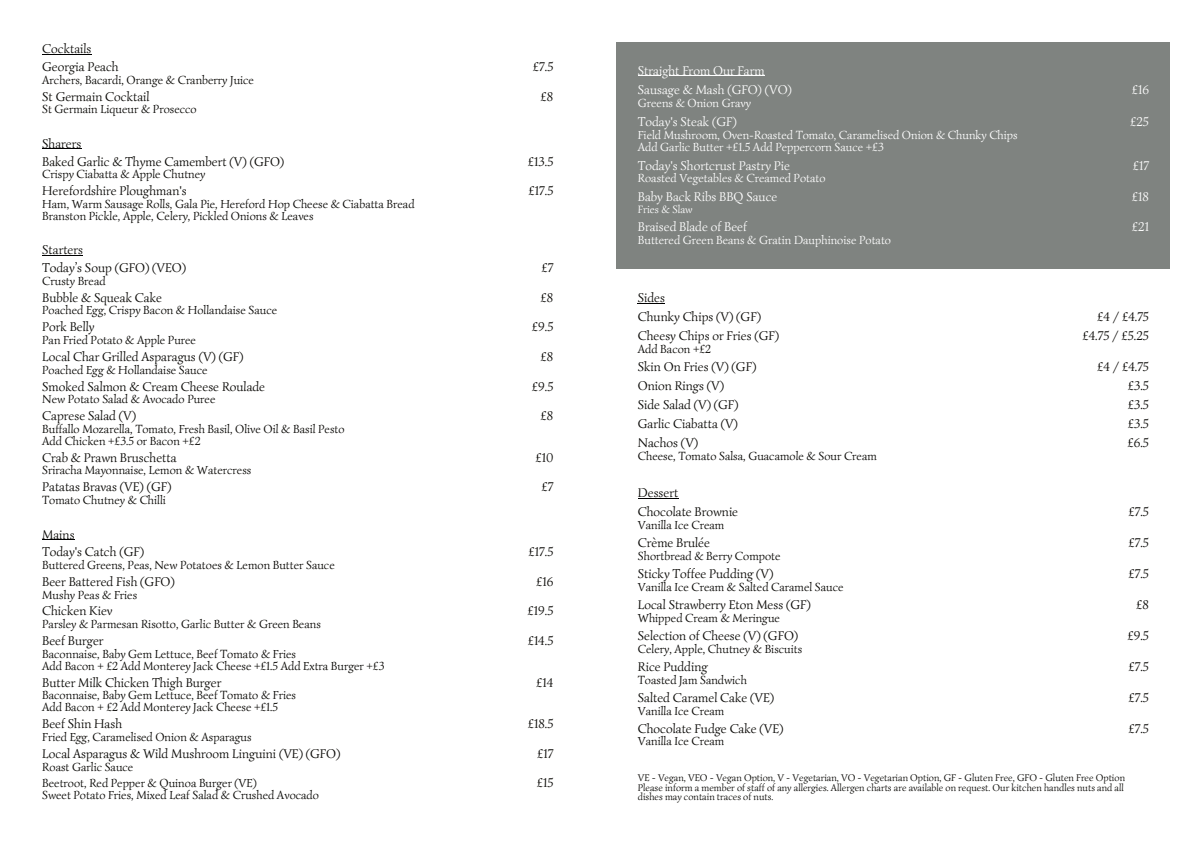
<style>
.page{position:relative;width:1191px;height:845px;background:#fff}
.page>*{position:absolute;margin:0;border:0;box-sizing:border-box;transform-origin:0 0}
.t1{font:13px "Simonetta";color:#080704}
.t2{font:13px "Simonetta";color:#fff}
.t3{font:12px/12px "Simonetta";color:#080704}
.t4{font:12px/12px "Simonetta";color:#fff}
.t5{font:11px "Simonetta";color:#fff}
.t6{font:10px/9.8px "Simonetta";color:#080704}
</style>
<div class="page">
<hr style="left:42px;top:54px;width:49px;height:1px;background:#000">
<hr style="left:42px;top:149px;width:39px;height:1px;background:#000">
<hr style="left:42px;top:255px;width:41px;height:1px;background:#000">
<div style="left:617px;top:42px;width:553px;height:227px;background:#7f8380"></div>
<hr style="left:638px;top:75px;width:127px;height:1px;background:#fff">
<hr style="left:42px;top:539px;width:33px;height:1px;background:#000">
<svg style="left:638px;top:303px;width:27px;height:1px"></svg>
<hr style="left:638px;top:498px;width:40px;height:1px;background:#000">
<p class="t1" style="left:42px;top:41px;width:51px">Cocktails</p>
<p class="t1" style="left:42px;top:59px;width:78px">Georgia Peach</p>
<p class="t3" style="left:42px;top:74px;width:213px">Archers, Bacardi, Orange &amp; Cranberry Juice</p>
<p class="t1" style="left:533px;top:59px;width:22px">£7.5</p>
<p class="t1" style="left:42px;top:88px;width:109px">St Germain Cocktail</p>
<p class="t3" style="left:42px;top:103px;width:156px">St Germain Liqueur &amp; Prosecco</p>
<p class="t1" style="left:541px;top:88px;width:14px">£8</p>
<p class="t1" style="left:42px;top:136px;width:41px">Sharers</p>
<p class="t1" style="left:42px;top:153px;width:244px">Baked Garlic &amp; Thyme Camembert (V) (GFO)</p>
<p class="t3" style="left:42px;top:168px;width:165px">Crispy Ciabatta &amp; Apple Chutney</p>
<p class="t1" style="left:528px;top:153px;width:27px">£13.5</p>
<p class="t1" style="left:42px;top:183px;width:146px">Herefordshire Ploughman's</p>
<p class="t3" style="left:42px;top:198px;width:374px">Ham, Warm Sausage Rolls, Gala Pie, Hereford Hop Cheese &amp; Ciabatta Bread<br>Branston Pickle, Apple, Celery, Pickled Onions &amp; Leaves</p>
<p class="t1" style="left:529px;top:183px;width:26px">£17.5</p>
<p class="t1" style="left:42px;top:242px;width:42px">Starters</p>
<p class="t1" style="left:42px;top:260px;width:145px">Today’s Soup (GFO) (VEO)</p>
<p class="t3" style="left:42px;top:275px;width:65px">Crusty Bread</p>
<p class="t1" style="left:541px;top:260px;width:13px">£7</p>
<p class="t1" style="left:42px;top:289px;width:121px">Bubble &amp; Squeak Cake</p>
<p class="t3" style="left:42px;top:304px;width:236px">Poached Egg, Crispy Bacon &amp; Hollandaise Sauce</p>
<p class="t1" style="left:541px;top:289px;width:14px">£8</p>
<p class="t1" style="left:42px;top:319px;width:54px">Pork Belly</p>
<p class="t3" style="left:42px;top:334px;width:155px">Pan Fried Potato &amp; Apple Puree</p>
<p class="t1" style="left:532px;top:319px;width:23px">£9.5</p>
<p class="t1" style="left:42px;top:348px;width:203px">Local Char Grilled Asparagus (V) (GF)</p>
<p class="t3" style="left:42px;top:363px;width:167px">Poached Egg &amp; Hollandaise Sauce</p>
<p class="t1" style="left:541px;top:348px;width:14px">£8</p>
<p class="t1" style="left:42px;top:378px;width:224px">Smoked Salmon &amp; Cream Cheese Roulade</p>
<p class="t3" style="left:42px;top:393px;width:175px">New Potato Salad &amp; Avocado Puree</p>
<p class="t1" style="left:532px;top:378px;width:23px">£9.5</p>
<p class="t1" style="left:42px;top:408px;width:95px">Caprese Salad (V)</p>
<p class="t3" style="left:42px;top:423px;width:304px">Buffallo Mozarella, Tomato, Fresh Basil, Olive Oil &amp; Basil Pesto<br>Add Chicken +£3.5 or Bacon +£2</p>
<p class="t1" style="left:541px;top:408px;width:14px">£8</p>
<p class="t1" style="left:42px;top:449px;width:136px">Crab &amp; Prawn Bruschetta</p>
<p class="t3" style="left:42px;top:464px;width:211px">Sriracha Mayonnaise, Lemon &amp; Watercress</p>
<p class="t1" style="left:535px;top:449px;width:19px">£10</p>
<p class="t1" style="left:42px;top:479px;width:131px">Patatas Bravas (VE) (GF)</p>
<p class="t3" style="left:42px;top:494px;width:125px">Tomato Chutney &amp; Chilli</p>
<p class="t1" style="left:541px;top:479px;width:13px">£7</p>
<p class="t1" style="left:42px;top:526px;width:34px">Mains</p>
<p class="t1" style="left:42px;top:544px;width:103px">Today's Catch (GF)</p>
<p class="t3" style="left:42px;top:559px;width:294px">Buttered Greens, Peas, New Potatoes &amp; Lemon Butter Sauce</p>
<p class="t1" style="left:529px;top:544px;width:26px">£17.5</p>
<p class="t1" style="left:42px;top:573px;width:134px">Beer Battered Fish (GFO)</p>
<p class="t3" style="left:42px;top:588px;width:97px">Mushy Peas &amp; Fries</p>
<p class="t1" style="left:536px;top:573px;width:19px">£16</p>
<p class="t1" style="left:42px;top:603px;width:72px">Chicken Kiev</p>
<p class="t3" style="left:42px;top:618px;width:280px">Parsley &amp; Parmesan Risotto, Garlic Butter &amp; Green Beans</p>
<p class="t1" style="left:528px;top:603px;width:27px">£19.5</p>
<p class="t1" style="left:42px;top:632px;width:63px">Beef Burger</p>
<p class="t3" style="left:42px;top:647px;width:344px">Baconnaise, Baby Gem Lettuce, Beef Tomato &amp; Fries<br>Add Bacon + £2 Add Monterey Jack Cheese +£1.5 Add Extra Burger +£3</p>
<p class="t1" style="left:528px;top:632px;width:27px">£14.5</p>
<p class="t1" style="left:42px;top:674px;width:181px">Butter Milk Chicken Thigh Burger</p>
<p class="t3" style="left:42px;top:689px;width:255px">Baconnaise, Baby Gem Lettuce, Beef Tomato &amp; Fries<br>Add Bacon + £2 Add Monterey Jack Cheese +£1.5</p>
<p class="t1" style="left:536px;top:674px;width:19px">£14</p>
<p class="t1" style="left:42px;top:716px;width:81px">Beef Shin Hash</p>
<p class="t3" style="left:42px;top:731px;width:211px">Fried Egg, Caramelised Onion &amp; Asparagus</p>
<p class="t1" style="left:528px;top:716px;width:27px">£18.5</p>
<p class="t1" style="left:42px;top:745px;width:300px">Local Asparagus &amp; Wild Mushroom Linguini (VE) (GFO)</p>
<p class="t3" style="left:42px;top:760px;width:93px">Roast Garlic Sauce</p>
<p class="t1" style="left:537px;top:745px;width:18px">£17</p>
<p class="t3" style="left:42px;top:777px;width:278px">Beetroot, Red Pepper &amp; Quinoa Burger (VE)<br>Sweet Potato Fries, Mixed Leaf Salad &amp; Crushed Avocado</p>
<p class="t1" style="left:537px;top:775px;width:18px">£15</p>
<p class="t2" style="left:638px;top:62px;width:128px">Straight From Our Farm</p>
<p class="t2" style="left:638px;top:82px;width:156px">Sausage &amp; Mash (GFO) (VO)</p>
<p class="t4" style="left:638px;top:97px;width:115px">Greens &amp; Onion Gravy</p>
<p class="t2" style="left:1132px;top:82px;width:19px">£16</p>
<p class="t2" style="left:638px;top:114px;width:100px">Today's Steak (GF)</p>
<p class="t4" style="left:638px;top:129px;width:381px">Field Mushroom, Oven-Roasted Tomato, Caramelised Onion &amp; Chunky Chips<br>Add Garlic Butter +£1.5 Add Peppercorn Sauce +£3</p>
<p class="t2" style="left:1130px;top:114px;width:20px">£25</p>
<p class="t2" style="left:638px;top:157px;width:154px">Today's Shortcrust Pastry Pie</p>
<p class="t4" style="left:638px;top:172px;width:189px">Roasted Vegetables &amp; Creamed Potato</p>
<p class="t2" style="left:1133px;top:157px;width:18px">£17</p>
<p class="t2" style="left:638px;top:189px;width:141px">Baby Back Ribs BBQ Sauce</p>
<p class="t5" style="left:638px;top:202px;width:56px">Fries &amp; Slaw</p>
<p class="t2" style="left:1132px;top:189px;width:19px">£18</p>
<p class="t2" style="left:638px;top:219px;width:111px">Braised Blade of Beef</p>
<p class="t4" style="left:638px;top:234px;width:255px">Buttered Green Beans &amp; Gratin Dauphinoise Potato</p>
<p class="t2" style="left:1132px;top:219px;width:19px">£21</p>
<p class="t1" style="left:638px;top:290px;width:29px">Sides</p>
<p class="t1" style="left:638px;top:309px;width:125px">Chunky Chips (V) (GF)</p>
<p class="t1" style="left:1097px;top:309px;width:53px">£4 / £4.75</p>
<p class="t1" style="left:638px;top:328px;width:143px">Cheesy Chips or Fries (GF)</p>
<p class="t3" style="left:638px;top:343px;width:75px">Add Bacon +£2</p>
<p class="t1" style="left:1083px;top:328px;width:68px">£4.75 / £5.25</p>
<p class="t1" style="left:638px;top:359px;width:120px">Skin On Fries (V) (GF)</p>
<p class="t1" style="left:1097px;top:359px;width:53px">£4 / £4.75</p>
<p class="t1" style="left:638px;top:378px;width:88px">Onion Rings (V)</p>
<p class="t1" style="left:1128px;top:378px;width:23px">£3.5</p>
<p class="t1" style="left:638px;top:397px;width:102px">Side Salad (V) (GF)</p>
<p class="t1" style="left:1128px;top:397px;width:23px">£3.5</p>
<p class="t1" style="left:638px;top:435px;width:62px">Nachos (V)</p>
<p class="t3" style="left:638px;top:450px;width:241px">Cheese, Tomato Salsa, Guacamole &amp; Sour Cream</p>
<p class="t1" style="left:638px;top:416px;width:102px">Garlic Ciabatta (V)</p>
<p class="t1" style="left:1128px;top:416px;width:23px">£3.5</p>
<p class="t1" style="left:1127px;top:435px;width:23px">£6.5</p>
<p class="t1" style="left:638px;top:485px;width:42px">Dessert</p>
<p class="t1" style="left:638px;top:504px;width:102px">Chocolate Brownie</p>
<p class="t3" style="left:638px;top:519px;width:88px">Vanilla Ice Cream</p>
<p class="t1" style="left:1128px;top:504px;width:22px">£7.5</p>
<p class="t1" style="left:638px;top:535px;width:74px">Crème Brulée</p>
<p class="t3" style="left:638px;top:550px;width:144px">Shortbread &amp; Berry Compote</p>
<p class="t1" style="left:1128px;top:535px;width:22px">£7.5</p>
<p class="t1" style="left:638px;top:566px;width:137px">Sticky Toffee Pudding (V)</p>
<p class="t3" style="left:638px;top:580px;width:207px">Vanilla Ice Cream &amp; Salted Caramel Sauce</p>
<p class="t1" style="left:1128px;top:566px;width:22px">£7.5</p>
<p class="t1" style="left:638px;top:596px;width:175px">Local Strawberry Eton Mess (GF)</p>
<p class="t3" style="left:638px;top:611px;width:144px">Whipped Cream &amp; Meringue</p>
<p class="t1" style="left:1136px;top:596px;width:14px">£8</p>
<p class="t1" style="left:638px;top:627px;width:162px">Selection of Cheese (V) (GFO)</p>
<p class="t3" style="left:638px;top:642px;width:166px">Celery, Apple, Chutney &amp; Biscuits</p>
<p class="t1" style="left:1127px;top:627px;width:23px">£9.5</p>
<p class="t1" style="left:638px;top:658px;width:71px">Rice Pudding</p>
<p class="t3" style="left:638px;top:673px;width:111px">Toasted Jam Sandwich</p>
<p class="t1" style="left:1128px;top:658px;width:22px">£7.5</p>
<p class="t1" style="left:638px;top:689px;width:138px">Salted Caramel Cake (VE)</p>
<p class="t3" style="left:638px;top:704px;width:88px">Vanilla Ice Cream</p>
<p class="t1" style="left:1128px;top:689px;width:22px">£7.5</p>
<p class="t1" style="left:638px;top:720px;width:147px">Chocolate Fudge Cake (VE)</p>
<p class="t3" style="left:638px;top:735px;width:88px">Vanilla Ice Cream</p>
<p class="t1" style="left:1128px;top:720px;width:22px">£7.5</p>
<p class="t6" style="left:638px;top:772px;width:489px">VE - Vegan, VEO - Vegan Option, V - Vegetarian, VO - Vegetarian Option, GF - Gluten Free, GFO - Gluten Free Option<br>Please inform a member of staff of any allergies. Allergen charts are available on request. Our kitchen handles nuts and all dishes may contain traces of nuts.</p>
</div>
